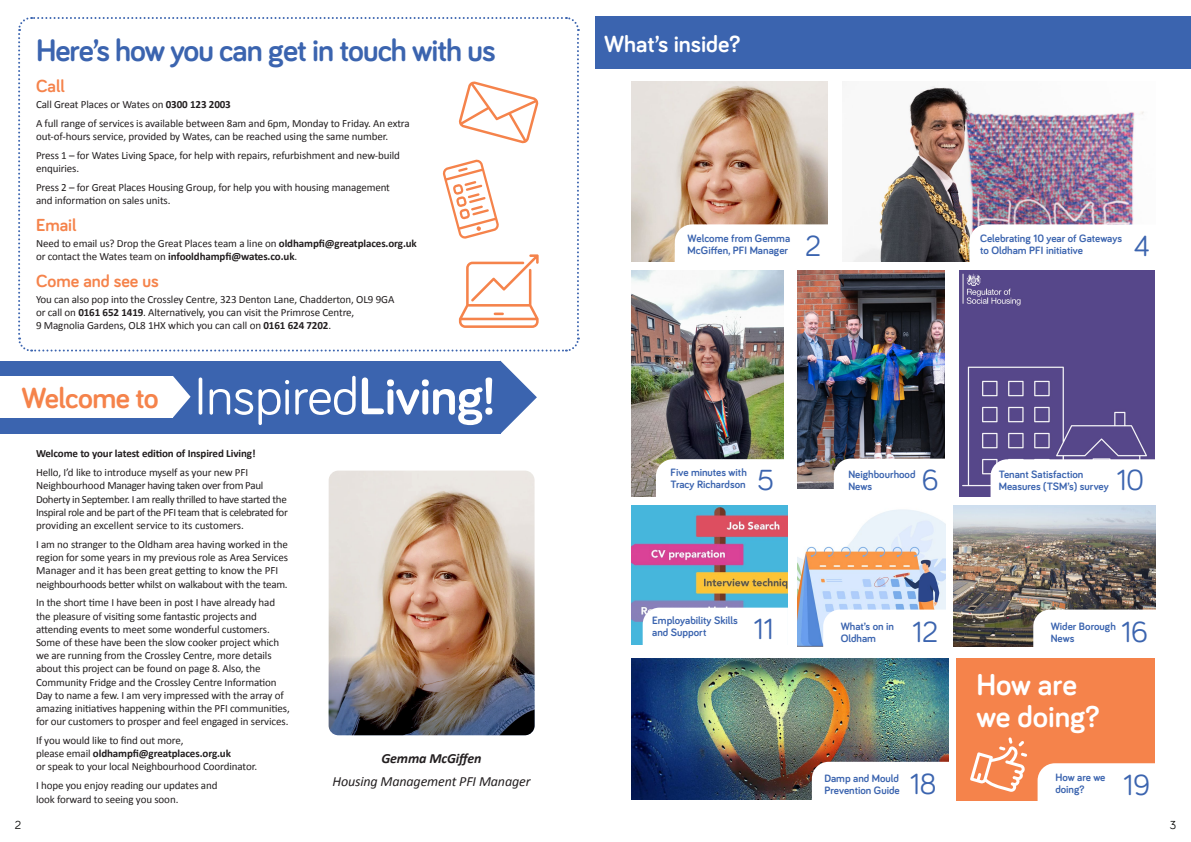
<style>
.page{position:relative;width:1191px;height:842px;background:#fff}
.page>*{position:absolute;margin:0;border:0;box-sizing:border-box;transform-origin:0 0}
.t1{font:54px "Bariol";letter-spacing:-.01em;color:#fff}
.t2{font:700 32px "Bariol";letter-spacing:-.03em;color:#3b64af}
.t3{font:700 31px/31.9px "Bariol";color:#fff}
.t4{font:30px "Bariol";letter-spacing:-.02em;color:#3b64af}
.t5{font:700 30px "Bariol";letter-spacing:-.02em;color:#f5834b}
.Sub_Heading{font:700 24px "Bariol";color:#fff}
.Sub_Heading-2{font:700 18px "Bariol";color:#f5834b}
.Body{font:italic 14px "Calibri";letter-spacing:-.01em;color:#231f20}
.Body-2{font:italic 700 14px "Calibri";letter-spacing:-.01em;color:#231f20}
.t6{font:12px "Bariol";color:#040503}
.Body-3{font:11px/13.2px "Calibri";letter-spacing:-.01em;color:#231f20}
.t7{font:700 11px/12px "Bariol";color:#3b64af}
.Body-4{font:11px/13.2px "Calibri";letter-spacing:-.03em;color:#231f20}
.Body-5{font:700 11px "Calibri";letter-spacing:-.01em;color:#231f20}
.s1{font-weight:700}
</style>
<div class="page">
<img style="left:797px;top:509px;width:148px;height:138px">
<img style="left:953px;top:505px;width:202px;height:142px">
<img style="left:797px;top:271px;width:147px;height:218px">
<img style="left:631px;top:271px;width:152px;height:225px">
<img style="left:631px;top:505px;width:157px;height:139px">
<img style="left:853px;top:86px;width:291px;height:175px">
<img style="left:631px;top:659px;width:317px;height:140px">
<img style="left:959px;top:271px;width:196px;height:225px">
<img style="left:631px;top:82px;width:196px;height:179px">
<svg style="left:823px;top:609px;width:123px;height:38px"></svg>
<svg style="left:1033px;top:609px;width:123px;height:38px"></svg>
<div style="left:0;top:361px;width:500px;height:73px;background:#3b64af"></div>
<svg style="left:500px;top:361px;width:37px;height:73px"></svg>
<div style="left:1px;top:376px;width:172px;height:41px;background:#fff"></div>
<svg style="left:173px;top:376px;width:18px;height:41px"></svg>
<div style="left:595px;top:16px;width:596px;height:53px;background:#3b64af"></div>
<svg style="left:18px;top:17px;width:562px;height:335px"></svg>
<svg style="left:834px;top:459px;width:110px;height:30px"></svg>
<svg style="left:656px;top:459px;width:128px;height:37px"></svg>
<svg style="left:642px;top:608px;width:146px;height:37px"></svg>
<svg style="left:812px;top:762px;width:136px;height:37px"></svg>
<svg style="left:675px;top:224px;width:153px;height:37px"></svg>
<svg style="left:969px;top:224px;width:175px;height:38px"></svg>
<div style="left:957px;top:658px;width:198px;height:143px;background:#f5834b"></div>
<div style="left:1037px;top:763px;width:118px;height:38px;background:#fff"></div>
<svg style="left:970px;top:737px;width:57px;height:55px"></svg>
<svg style="left:990px;top:459px;width:165px;height:38px"></svg>
<img style="left:329px;top:471px;width:205px;height:264px">
<img style="left:329px;top:656px;width:205px;height:79px;border-radius:10px">
<p class="t2" style="left:36px;top:29px;width:461px">Here’s how you can get in touch with us</p>
<p class="Sub_Heading-2" style="left:36px;top:74px;width:30px">Call</p>
<p class="Body-3" style="left:36px;top:97px;width:196px">Call Great Places or Wates on <span class="s1">0300 123 2003</span></p>
<p class="Body-3" style="left:36px;top:116px;width:375px">A full range of services is available between 8am and 6pm, Monday to Friday. An extra out-of-hours service, provided by Wates, can be reached using the same number.</p>
<p class="Body-3" style="left:36px;top:148px;width:365px">Press 1 – for Wates Living Space, for help with repairs, refurbishment and new-build enquiries.</p>
<p class="Body-3" style="left:36px;top:180px;width:355px">Press 2 – for Great Places Housing Group, for help you with housing management and information on sales units.</p>
<p class="Sub_Heading-2" style="left:36px;top:212px;width:42px">Email</p>
<p class="Body-3" style="left:36px;top:236px;width:382px">Need to email us? Drop the Great Places team a line on <span class="s1">oldhampfi@greatplaces.org.uk </span>or contact the Wates team on <span class="s1">infooldhampfi@wates.co.uk</span>.</p>
<p class="Sub_Heading-2" style="left:36px;top:268px;width:124px">Come and see us</p>
<p class="Body-3" style="left:36px;top:292px;width:360px">You can also pop into the Crossley Centre, 323 Denton Lane, Chadderton, OL9 9GA or call on <span class="s1">0161 652 1419</span>. Alternatively, you can visit the Primrose Centre,<br>9 Magnolia Gardens, OL8 1HX which you can call on <span class="s1">0161 624 7202</span>.</p>
<p class="t5" style="left:21px;top:377px;width:139px">Welcome to</p>
<p class="t1" style="left:194px;top:359px;width:302px">Inspired<span class="s1">Living!</span></p>
<p class="Body-5" style="left:36px;top:446px;width:221px">Welcome to your latest edition of Inspired Living!</p>
<p class="Body-4" style="left:36px;top:465px;width:253px">Hello, I’d like to introduce myself as your new PFI Neighbourhood Manager having taken over from Paul Doherty in September. I am really thrilled to have started the Inspiral role and be part of the PFI team that is celebrated for providing an excellent service to its customers.</p>
<p class="Body-3" style="left:36px;top:537px;width:254px">I am no stranger to the Oldham area having worked in the region for some years in my previous role as Area Services Manager and it has been great getting to know the PFI neighbourhoods better whilst on walkabout with the team.</p>
<p class="Body-3" style="left:36px;top:596px;width:255px">In the short time I have been in post I have already had the pleasure of visiting some fantastic projects and attending events to meet some wonderful customers.<br>Some of these have been the slow cooker project which we are running from the Crossley Centre, more details about this project can be found on page 8. Also, the Community Fridge and the Crossley Centre Information Day to name a few. I am very impressed with the array of amazing initiatives happening within the PFI communities, for our customers to prosper and feel engaged in services.</p>
<p class="Body-3" style="left:36px;top:733px;width:223px">If you would like to find out more,<br>please email <span class="s1">oldhampfi@greatplaces.org.uk<br></span>or speak to your local Neighbourhood Coordinator.</p>
<p class="Body-3" style="left:36px;top:778px;width:183px">I hope you enjoy reading our updates and look forward to seeing you soon.</p>
<p class="Body-2" style="left:381px;top:750px;width:102px">Gemma McGiffen</p>
<p class="Body" style="left:332px;top:772px;width:199px">Housing Management PFI Manager</p>
<p class="Sub_Heading" style="left:604px;top:27px;width:138px">What’s inside?</p>
<p class="t7" style="left:687px;top:232px;width:104px">Welcome from Gemma<br>McGiffen, PFI Manager</p>
<p class="t4" style="left:805px;top:225px;width:17px">2</p>
<p class="t7" style="left:980px;top:232px;width:144px">Celebrating 10 year of Gateways to Oldham PFI initiative</p>
<p class="t4" style="left:1133px;top:225px;width:18px">4</p>
<p class="t7" style="left:670px;top:466px;width:78px">Five minutes with<br>Tracy Richardson</p>
<p class="t4" style="left:757px;top:460px;width:18px">5</p>
<p class="t4" style="left:922px;top:460px;width:18px">6</p>
<p class="t7" style="left:848px;top:468px;width:69px">Neighbourhood<br>News</p>
<p class="t7" style="left:998px;top:468px;width:112px">Tenant Satisfaction<br>Measures (TSM’s) survey</p>
<p class="t4" style="left:1116px;top:460px;width:29px">10</p>
<p class="t7" style="left:652px;top:614px;width:87px">Employability Skills and Support</p>
<p class="t4" style="left:753px;top:608px;width:22px">11</p>
<p class="t4" style="left:912px;top:611px;width:27px">12</p>
<p class="t4" style="left:1121px;top:611px;width:28px">16</p>
<p class="t7" style="left:840px;top:620px;width:55px">What’s on in<br>Oldham</p>
<p class="t7" style="left:1050px;top:620px;width:67px">Wider Borough<br>News</p>
<p class="t7" style="left:824px;top:772px;width:77px">Damp and Mould<br>Prevention Guide</p>
<p class="t4" style="left:910px;top:764px;width:28px">18</p>
<p class="t3" style="left:976px;top:668px;width:125px">How are we doing?</p>
<p class="t7" style="left:1055px;top:771px;width:52px">How are we doing?</p>
<p class="t4" style="left:1123px;top:765px;width:28px">19</p>
<p class="t6" style="left:15px;top:816px;width:8px">2</p>
<p class="t6" style="left:1169px;top:816px;width:8px">3</p>
</div>
